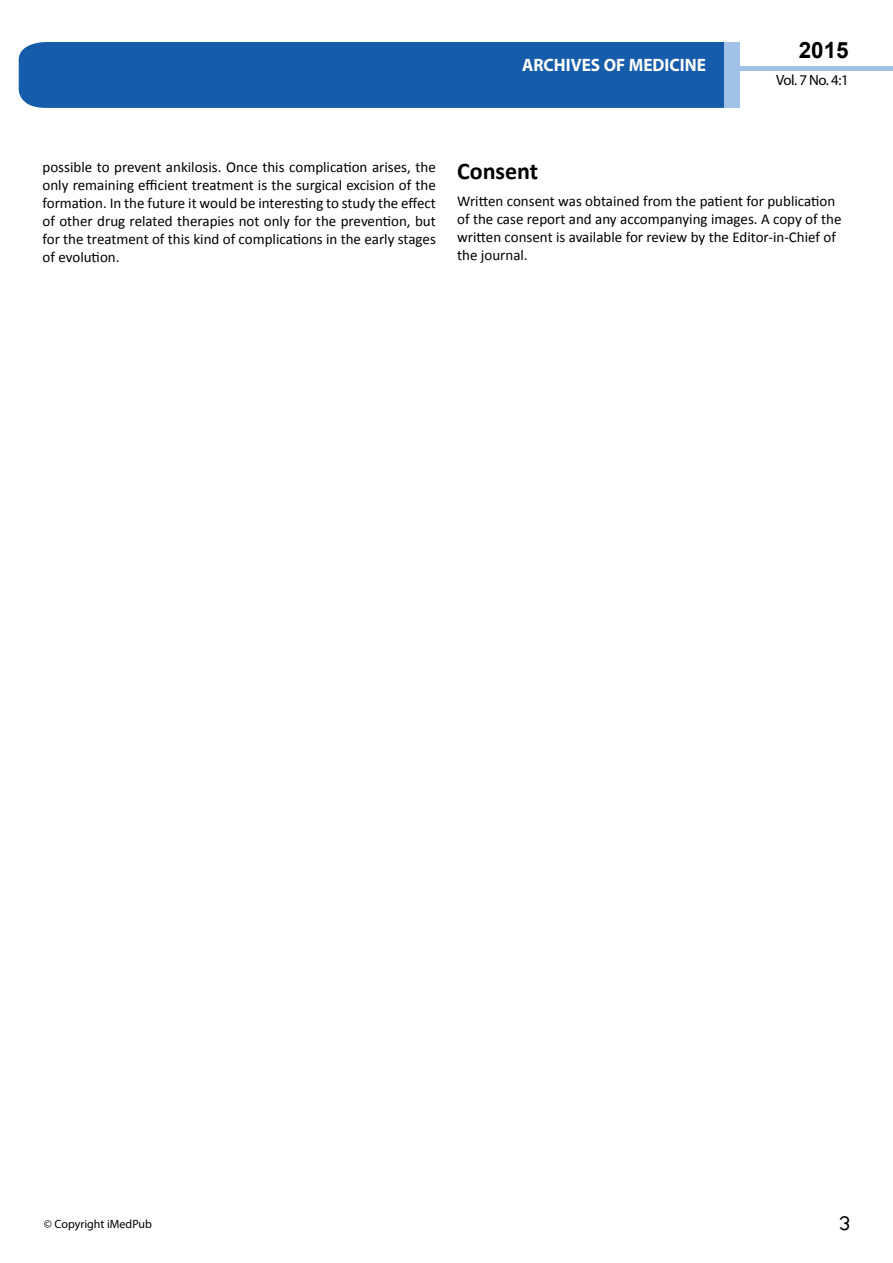
<style>
.page{position:relative;width:893px;height:1263px;background:#fff}
.page>*{position:absolute;margin:0;border:0;box-sizing:border-box;transform-origin:0 0}
.t1{font:25.5px "Tunga";color:#000}
.t2{font:700 24px "Calibri";color:#000}
.t3{font:700 22.5px "Arial";color:#000}
.t4{font:700 18px "Myriad Pro";color:#fff;scale:.96 1}
.t5{font:15px/18px "Calibri";color:#000;text-align:justify}
.t6{font:14.85px "Myriad Pro";color:#000}
.t7{font:12px "Myriad Pro";color:#000}
</style>
<div class="page">
<div style="left:722px;top:66px;width:171px;height:5px;background:#a1c1e6"></div>
<div style="left:19px;top:42px;width:706px;height:66px;background:#165caa"></div>
<div style="left:725px;top:43px;width:15px;height:65px;background:#a1c1e6"></div>
<p class="t4" style="left:522px;top:53px;width:193px">ARCHIVES OF MEDICINE</p>
<h3 class="t3" style="left:799px;top:35px;width:52px">2015</h3>
<p class="t6" style="left:776px;top:71px;width:74px">Vol. 7 No. 4:1</p>
<p class="t5" style="left:43px;top:158px;width:395px">possible to prevent ankilosis. Once this complication arises, the only remaining efficient treatment is the surgical excision of the formation. In the future it would be interesting to study the effect of other drug related therapies not only for the prevention, but for the treatment of this kind of complications in the early stages of evolution.</p>
<h2 class="t2" style="left:457px;top:156px;width:83px">Consent</h2>
<p class="t5" style="left:457px;top:192px;width:386px;text-align:left">Written consent was obtained from the patient for publication of the case report and any accompanying images. A copy of the written consent is available for review by the Editor-in-Chief of the journal.</p>
<p class="t7" style="left:44px;top:1217px;width:110px">© Copyright iMedPub</p>
<h1 class="t1" style="left:839px;top:1206px;width:13px">3</h1>
</div>
